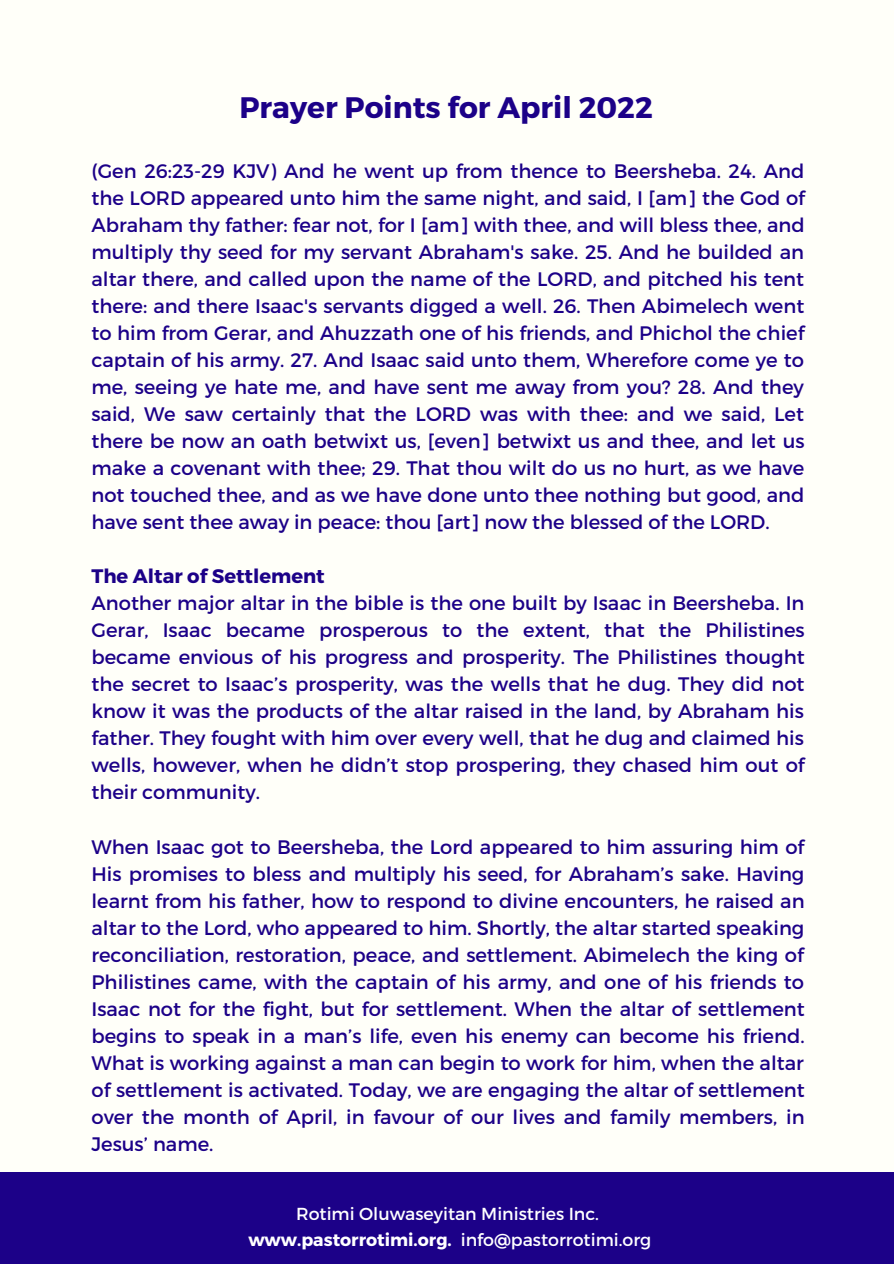
<style>
.page{position:relative;width:894px;height:1264px;background:#fff}
.page>*{position:absolute;margin:0;border:0;box-sizing:border-box;transform-origin:0 0}
.t1{font:700 29.55px "Montserrat";color:#1c0188}
.t2{font:19.5px/27px "Montserrat";color:#1c0188;text-align:justify}
.t3{font:700 19.5px "Montserrat";color:#1c0188}
.t4{font:700 17.4px "Montserrat";color:#fff}
.t5{font:17.4px "Montserrat";color:#fff}
.s1{font-weight:400}
</style>
<div class="page">
<div style="left:0;top:0;width:893px;height:1263px;background:#fffff9"></div>
<div style="left:0;top:1171px;width:893px;height:92px;background:#1c0188"></div>
<p class="t1" style="left:239px;top:88px;width:415px">Prayer Points for April 2022</p>
<p class="t2" style="left:91px;top:156px;width:714px">(Gen 26:23-29 KJV) And he went up from thence to Beersheba. 24. And the LORD appeared unto him the same night, and said, I [am] the God of Abraham thy father: fear not, for I [am] with thee, and will bless thee, and multiply thy seed for my servant Abraham's sake. 25. And he builded an altar there, and called upon the name of the LORD, and pitched his tent there: and there Isaac's servants digged a well. 26. Then Abimelech went to him from Gerar, and Ahuzzath one of his friends, and Phichol the chief captain of his army. 27. And Isaac said unto them, Wherefore come ye to me, seeing ye hate me, and have sent me away from you? 28. And they said, We saw certainly that the LORD was with thee: and we said, Let there be now an oath betwixt us, [even] betwixt us and thee, and let us make a covenant with thee; 29. That thou wilt do us no hurt, as we have not touched thee, and as we have done unto thee nothing but good, and have sent thee away in peace: thou [art] now the blessed of the LORD.</p>
<p class="t3" style="left:91px;top:563px;width:235px">The Altar of Settlement</p>
<p class="t2" style="left:91px;top:588px;width:714px">Another major altar in the bible is the one built by Isaac in Beersheba. In Gerar, Isaac became prosperous to the extent, that the Philistines became envious of his progress and prosperity. The Philistines thought the secret to Isaac’s prosperity, was the wells that he dug. They did not know it was the products of the altar raised in the land, by Abraham his father. They fought with him over every well, that he dug and claimed his wells, however, when he didn’t stop prospering, they chased him out of their community.</p>
<p class="t2" style="left:91px;top:832px;width:714px">When Isaac got to Beersheba, the Lord appeared to him assuring him of His promises to bless and multiply his seed, for Abraham’s sake. Having learnt from his father, how to respond to divine encounters, he raised an altar to the Lord, who appeared to him. Shortly, the altar started speaking reconciliation, restoration, peace, and settlement. Abimelech the king of Philistines came, with the captain of his army, and one of his friends to Isaac not for the fight, but for settlement. When the altar of settlement begins to speak in a man’s life, even his enemy can become his friend.<br>What is working against a man can begin to work for him, when the altar of settlement is activated. Today, we are engaging the altar of settlement over the month of April, in favour of our lives and family members, in Jesus’ name.</p>
<p class="t5" style="left:296px;top:1202px;width:304px">Rotimi Oluwaseyitan Ministries Inc.</p>
<p class="t4" style="left:248px;top:1228px;width:404px">www.pastorrotimi.org. <span class="s1">info@pastorrotimi.org</span></p>
</div>
